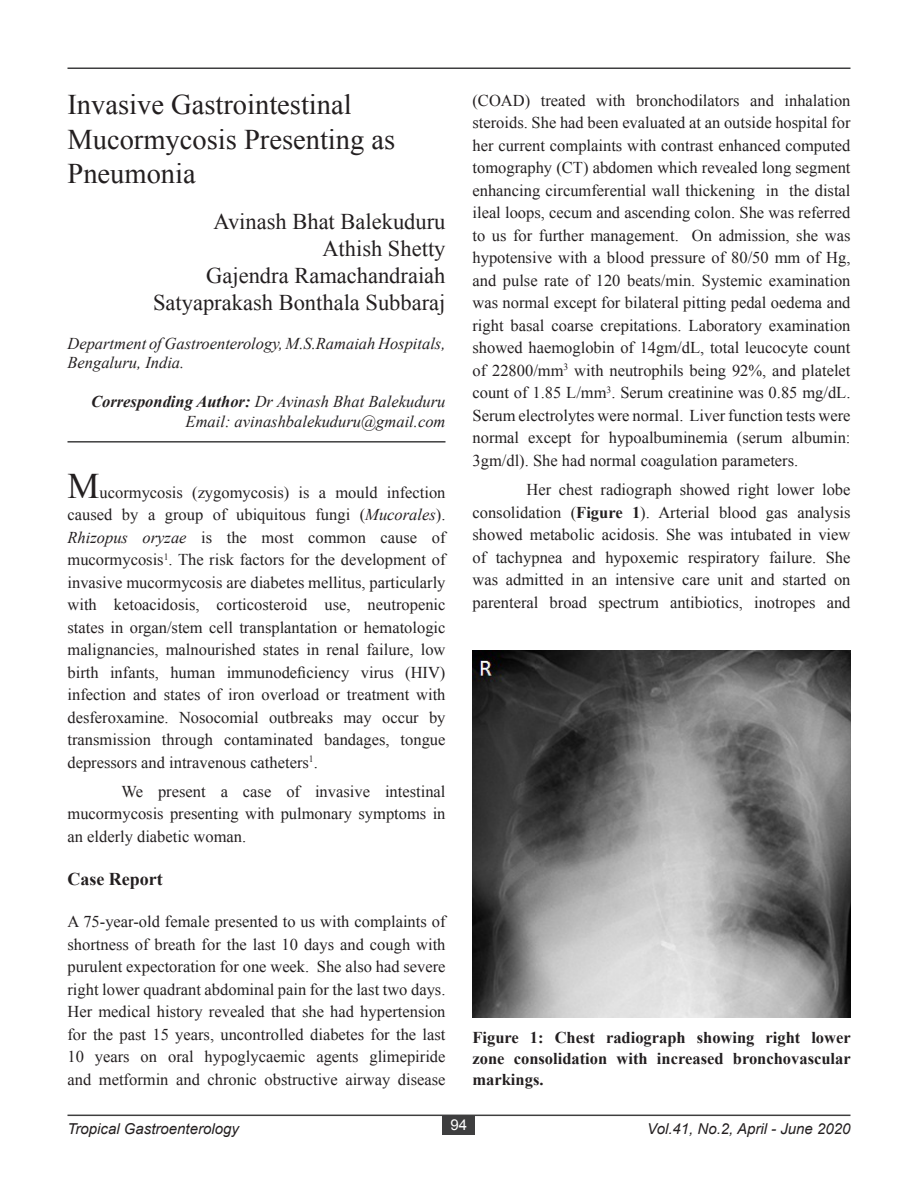
<style>
.page{position:relative;width:918px;height:1188px;background:#fff}
.page>*{position:absolute;margin:0;border:0;box-sizing:border-box;transform-origin:0 0}
.t1{font:28.5px/34.5px "Times New Roman";color:#231f20}
.Author_Name{font:22.5px "Times New Roman";color:#231f20}
.Running_Matter{font:700 18px "Times New Roman";color:#231f20}
.Running_Matter-2{font:16.5px/22.5px "Times New Roman";color:#231f20;text-align:justify}
.Department_and_Corre{font:italic 16.5px/19.5px "Times New Roman";color:#231f20}
.Running_Matter-3{font:700 16.5px/21px "Times New Roman";color:#231f20;text-align:justify}
.t2{font:italic 15px "Arial";color:#231f20}
.t3{font:15px "Arial";color:#fff}
.s1{font-weight:700}
.s2{font-size:36px}
.s3{font-style:italic}
</style>
<div class="page">
<hr style="left:68px;top:1115px;width:782px;height:1px;background:#3e3e3f">
<hr style="left:68px;top:68px;width:782px;height:1px;background:#3e3e3f">
<div style="left:443px;top:1115px;width:32px;height:20px;background:#3e3e3f"></div>
<hr style="left:68px;top:441px;width:378px;height:2px;background:#3e3e3f">
<img style="left:472px;top:651px;width:378px;height:366px">
<p class="t1" style="left:68px;top:87px;width:329px">Invasive Gastrointestinal<br>Mucormycosis Presenting as<br>Pneumonia</p>
<p class="Author_Name" style="left:213px;top:206px;width:234px">Avinash Bhat Balekuduru</p>
<p class="Author_Name" style="left:322px;top:233px;width:125px">Athish Shetty</p>
<p class="Author_Name" style="left:206px;top:260px;width:241px">Gajendra Ramachandraiah</p>
<p class="Author_Name" style="left:153px;top:287px;width:294px">Satyaprakash Bonthala Subbaraj</p>
<p class="Department_and_Corre" style="left:68px;top:333px;width:380px">Department of Gastroenterology, M.S.Ramaiah Hospitals,<br>Bengaluru, India.</p>
<p class="Department_and_Corre" style="left:91px;top:392px;width:356px"><span class="s1">Corresponding Author:</span> Dr Avinash Bhat Balekuduru</p>
<p class="Department_and_Corre" style="left:186px;top:411px;width:261px">Email: avinashbalekuduru@gmail.com</p>
<p class="Running_Matter-2" style="left:68px;top:480px;width:380px"><span class="s2">M</span>ucormycosis (zygomycosis) is a mould infection caused by a group of ubiquitous fungi (<span class="s3">Mucorales</span>).<br><span class="s3">Rhizopus oryzae</span> is the most common cause of mucormycosis<sup>1</sup>. The risk factors for the development of invasive mucormycosis are diabetes mellitus, particularly with ketoacidosis, corticosteroid use, neutropenic states in organ/stem cell transplantation or hematologic malignancies, malnourished states in renal failure, low birth infants, human immunodeficiency virus (HIV) infection and states of iron overload or treatment with desferoxamine. Nosocomial outbreaks may occur by transmission through contaminated bandages, tongue depressors and intravenous catheters<sup>1</sup>.</p>
<p class="Running_Matter-2" style="left:68px;top:780px;width:380px;text-indent:54px">We present a case of invasive intestinal mucormycosis presenting with pulmonary symptoms in an elderly diabetic woman.</p>
<p class="Running_Matter" style="left:68px;top:866px;width:97px">Case Report</p>
<p class="Running_Matter-2" style="left:68px;top:910px;width:380px">A 75-year-old female presented to us with complaints of shortness of breath for the last 10 days and cough with purulent expectoration for one week. She also had severe right lower quadrant abdominal pain for the last two days.<br>Her medical history revealed that she had hypertension for the past 15 years, uncontrolled diabetes for the last 10 years on oral hypoglycaemic agents glimepiride and metformin and chronic obstructive airway disease</p>
<p class="Running_Matter-2" style="left:472px;top:89px;width:380px">(COAD) treated with bronchodilators and inhalation steroids. She had been evaluated at an outside hospital for her current complaints with contrast enhanced computed tomography (CT) abdomen which revealed long segment enhancing circumferential wall thickening in the distal ileal loops, cecum and ascending colon. She was referred to us for further management. On admission, she was hypotensive with a blood pressure of 80/50 mm of Hg, and pulse rate of 120 beats/min. Systemic examination was normal except for bilateral pitting pedal oedema and right basal coarse crepitations. Laboratory examination showed haemoglobin of 14gm/dL, total leucocyte count of 22800/mm<sup>3</sup> with neutrophils being 92%, and platelet count of 1.85 L/mm<sup>3</sup>. Serum creatinine was 0.85 mg/dL.<br>Serum electrolytes were normal. Liver function tests were normal except for hypoalbuminemia (serum albumin:<br>3gm/dl). She had normal coagulation parameters.</p>
<p class="Running_Matter-2" style="left:472px;top:478px;width:380px;text-indent:54px">Her chest radiograph showed right lower lobe consolidation (<span class="s1">Figure 1</span>). Arterial blood gas analysis showed metabolic acidosis. She was intubated in view of tachypnea and hypoxemic respiratory failure. She was admitted in an intensive care unit and started on parenteral broad spectrum antibiotics, inotropes and</p>
<p class="Running_Matter-3" style="left:472px;top:1026px;width:380px">Figure 1: Chest radiograph showing right lower zone consolidation with increased bronchovascular markings.</p>
<p class="t2" style="left:68px;top:1120px;width:173px">Tropical Gastroenterology</p>
<p class="t3" style="left:451px;top:1116px;width:18px">94</p>
<p class="t2" style="left:647px;top:1120px;width:205px">Vol.41, No.2, April - June 2020</p>
</div>
